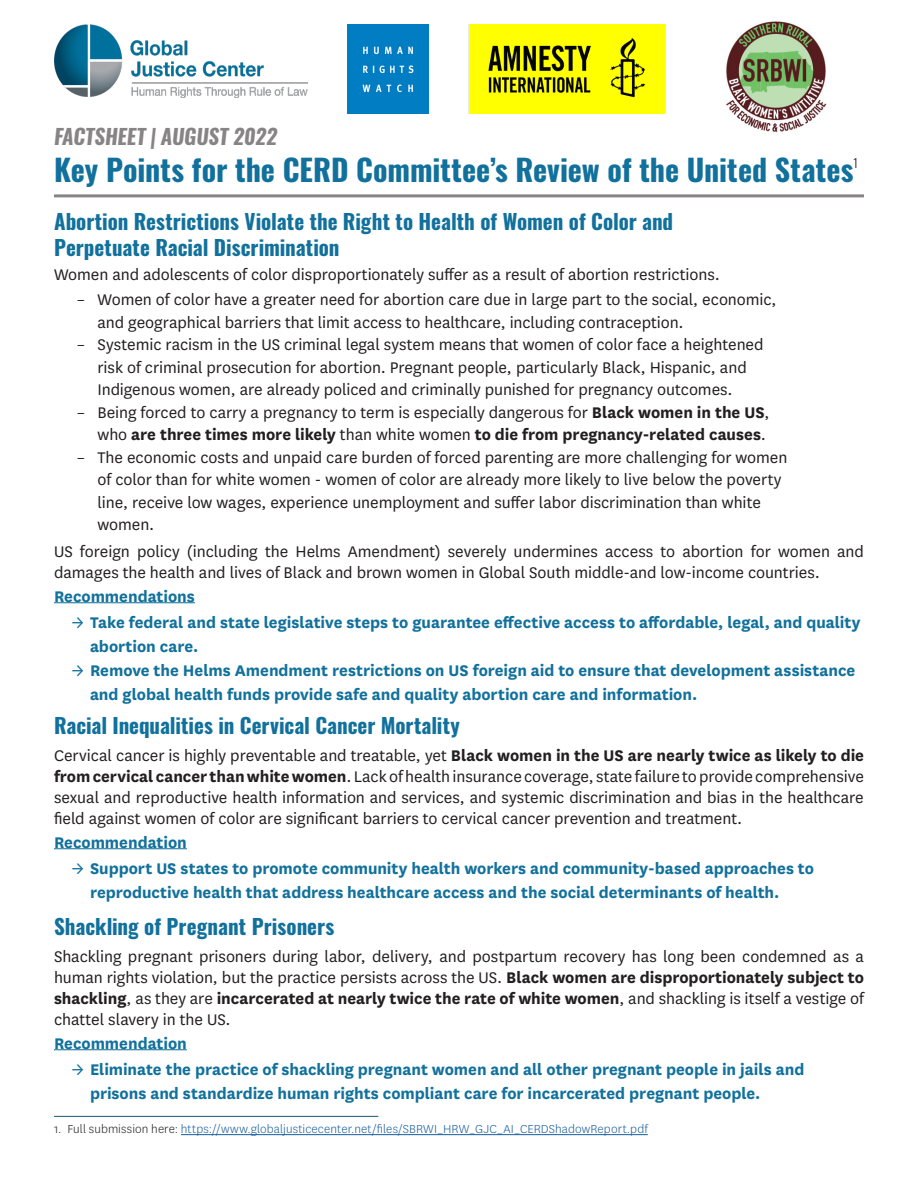
<style>
.page{position:relative;width:918px;height:1188px;background:#fff}
.page>*{position:absolute;margin:0;border:0;box-sizing:border-box;transform-origin:0 0}
.t1{font:700 30px "Oswald";color:#11719c}
.t2{font:700 21px/25.5px "Oswald";letter-spacing:-.005em;color:#11719c}
.t3{font:italic 700 21px "Oswald";letter-spacing:-.01em;color:#888384}
.t4{font:18px/22.5px "National";letter-spacing:-.005em;color:#231f20}
.t5{font:700 18px/24px "National";color:#11719c}
.t6{font:300 13.5px "National";letter-spacing:.01em;color:#175d9e}
.t7{font:300 12.3px "Oswald";color:#231f20}
.s1{font-weight:700}
.s2{font-weight:400}
.s3{color:#231f20}
</style>
<div class="page">
<hr style="left:54px;top:602px;width:141px;height:1px;background:#11719c">
<hr style="left:54px;top:848px;width:133px;height:1px;background:#11719c">
<hr style="left:54px;top:1049px;width:133px;height:1px;background:#11719c">
<hr style="left:54px;top:194px;width:810px;height:3px;background:#878483">
<img style="left:54px;top:25px;width:254px;height:73px">
<hr style="left:181px;top:1134px;width:467px;height:1px;background:#175d9e">
<hr style="left:54px;top:1116px;width:324px;height:1px;background:#185675">
<img style="left:347px;top:25px;width:81px;height:88px">
<img style="left:469px;top:25px;width:197px;height:88px">
<img style="left:726px;top:21px;width:101px;height:111px">
<p class="t3" style="left:54px;top:122px;width:225px">FACTSHEET | AUGUST 2022</p>
<p class="t1" style="left:54px;top:154px;width:801px">Key Points for the CERD Committee’s Review of the United States</p>
<p class="t7" style="left:854px;top:152px;width:6px">1</p>
<p class="t2" style="left:54px;top:210px;width:621px">Abortion Restrictions Violate the Right to Health of Women of Color and<br>Perpetuate Racial Discrimination</p>
<p class="t4" style="left:54px;top:262px;width:667px">Women and adolescents of color disproportionately suffer as a result of abortion restrictions.</p>
<p class="t4" style="left:98px;top:288px;width:681px;text-indent:-21px">– Women of color have a greater need for abortion care due in large part to the social, economic, and geographical barriers that limit access to healthcare, including contraception.</p>
<p class="t4" style="left:76px;top:333px;width:689px;text-align:center">– Systemic racism in the US criminal legal system means that women of color face a heightened risk of criminal prosecution for abortion. Pregnant people, particularly Black, Hispanic, and<br>Indigenous women, are already policed and criminally punished for pregnancy outcomes.</p>
<p class="t4" style="left:76px;top:400px;width:695px;text-align:right">– Being forced to carry a pregnancy to term is especially dangerous for <span class="s1">Black women in the US</span>, who <span class="s1">are three times more likely</span> than white women <span class="s1">to die from pregnancy-related causes</span>.</p>
<p class="t4" style="left:98px;top:445px;width:691px;text-indent:-21px">– The economic costs and unpaid care burden of forced parenting are more challenging for women of color than for white women - women of color are already more likely to live below the poverty line, receive low wages, experience unemployment and suffer labor discrimination than white women.</p>
<p class="t4" style="left:54px;top:540px;width:812px;line-height:21px">US foreign policy (including the Helms Amendment) severely undermines access to abortion for women and damages the health and lives of Black and brown women in Global South middle-and low-income countries.</p>
<p class="t5" style="left:54px;top:583px;width:142px">Recommendations</p>
<p class="t5" style="left:90px;top:609px;width:772px;text-indent:-18px"><span class="s2">→</span> Take federal and state legislative steps to guarantee effective access to affordable, legal, and quality abortion care.</p>
<p class="t5" style="left:90px;top:657px;width:767px;text-indent:-18px"><span class="s2">→</span> Remove the Helms Amendment restrictions on US foreign aid to ensure that development assistance and global health funds provide safe and quality abortion care and information.</p>
<p class="t2" style="left:54px;top:714px;width:407px">Racial Inequalities in Cervical Cancer Mortality</p>
<p class="t4" style="left:54px;top:744px;width:812px;line-height:21px;text-align:justify">Cervical cancer is highly preventable and treatable, yet <span class="s1">Black women in the US are nearly twice as likely to die from cervical cancer than white women</span>. Lack of health insurance coverage, state failure to provide comprehensive sexual and reproductive health information and services, and systemic discrimination and bias in the healthcare field against women of color are significant barriers to cervical cancer prevention and treatment.</p>
<p class="t5" style="left:54px;top:829px;width:134px">Recommendation</p>
<p class="t5" style="left:90px;top:855px;width:726px;text-indent:-18px"><span class="s2">→</span> Support US states to promote community health workers and community-based approaches to reproductive health that address healthcare access and the social determinants of health.</p>
<p class="t2" style="left:54px;top:915px;width:282px">Shackling of Pregnant Prisoners</p>
<p class="t4" style="left:54px;top:945px;width:812px;line-height:21px;text-align:justify">Shackling pregnant prisoners during labor, delivery, and postpartum recovery has long been condemned as a human rights violation, but the practice persists across the US. <span class="s1">Black women are disproportionately subject to shackling</span>, as they are <span class="s1">incarcerated at nearly twice the rate of white women</span>, and shackling is itself a vestige of chattel slavery in the US.</p>
<p class="t5" style="left:54px;top:1030px;width:134px">Recommendation</p>
<p class="t5" style="left:90px;top:1056px;width:716px;text-indent:-18px"><span class="s2">→</span> Eliminate the practice of shackling pregnant women and all other pregnant people in jails and prisons and standardize human rights compliant care for incarcerated pregnant people.</p>
<p class="t6" style="left:54px;top:1121px;width:595px"><span class="s3">1. Full submission here:</span> https://www.globaljusticecenter.net/files/SBRWI_HRW_GJC_AI_CERDShadowReport.pdf</p>
</div>
